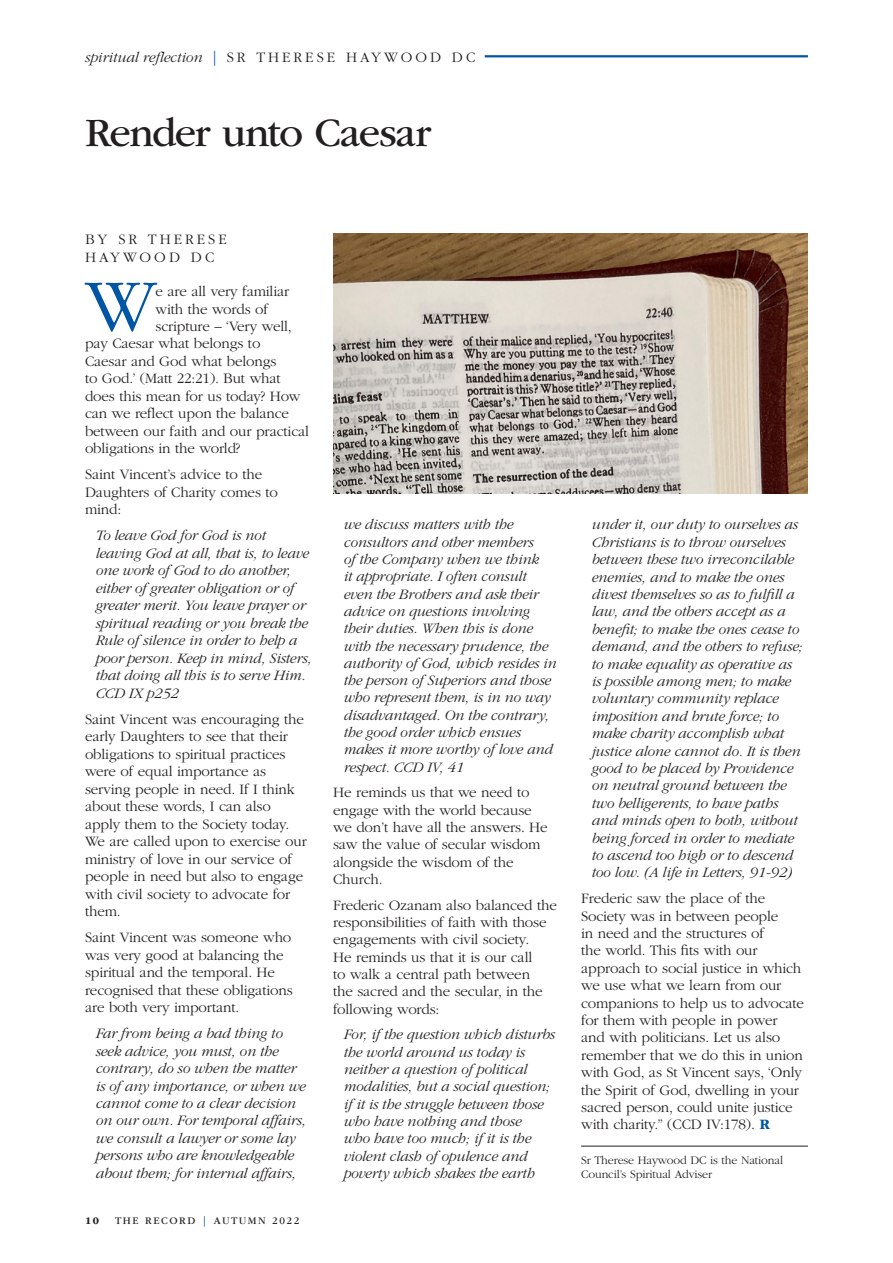
<style>
.page{position:relative;width:893px;height:1263px;background:#fff}
.page>*{position:absolute;margin:0;border:0;box-sizing:border-box;transform-origin:0 0}
.Body_-_drop_cap{font:300 77.4px "ITC Garamond Std";color:#0155a5}
.Heading{font:42px "ITC Garamond Std";letter-spacing:-.035em;color:#231f20}
.quote__indented{font:italic 300 15px/17.2px "ITC Garamond Std";letter-spacing:-.01em;color:#231f20}
.BODY{font:300 15px/17.5px "ITC Garamond Std";letter-spacing:-.01em;color:#231f20}
.Body_-_drop_cap-2{font:300 15px "ITC Garamond Std";letter-spacing:-.01em;color:#231f20}
.Byline{font:300 15px/17.5px "ITC Garamond Std";letter-spacing:.2em;color:#231f20}
.Endnote{font:300 12px/13.6px "ITC Garamond Std";letter-spacing:-.01em;color:#231f20}
.t1{font:10.5px "ITC Garamond Std";letter-spacing:.15em;color:#231f20}
.t2{font:700 10.5px "ITC Garamond Std";color:#231f20}
.s1{font-style:normal;color:#0155a5}
.s2{font-style:normal}
.s3{color:#0155a5}
.s4{font-weight:700;color:#0155a5}
</style>
<div class="page">
<hr style="left:485px;top:55px;width:323px;height:2px;background:#0155a5">
<hr style="left:581px;top:1146px;width:227px;height:1px;background:#231f20">
<img style="left:333px;top:234px;width:475px;height:259px">
<p class="quote__indented" style="left:85px;top:48px;width:392px">spiritual reflection <span class="s1">|</span> <span class="s2">S R T H E R E S E H AY W O O D D C</span></p>
<p class="Heading" style="left:85px;top:110px;width:348px">Render unto Caesar</p>
<p class="Byline" style="left:85px;top:231px;width:143px">BY SR THERESE<br>HAYWOOD DC</p>
<p class="Body_-_drop_cap" style="left:85px;top:265px;width:73px">W</p>
<p class="Body_-_drop_cap-2" style="left:155px;top:284px;width:135px">e are all very familiar</p>
<p class="Body_-_drop_cap-2" style="left:155px;top:301px;width:114px">with the words of</p>
<p class="Body_-_drop_cap-2" style="left:155px;top:318px;width:138px">scripture – ‘Very well,</p>
<p class="Body_-_drop_cap-2" style="left:85px;top:336px;width:177px">pay Caesar what belongs to</p>
<p class="Body_-_drop_cap-2" style="left:85px;top:353px;width:193px">Caesar and God what belongs</p>
<p class="Body_-_drop_cap-2" style="left:85px;top:371px;width:197px">to God.’ (Matt 22:21). But what</p>
<p class="Body_-_drop_cap-2" style="left:85px;top:388px;width:217px">does this mean for us today? How</p>
<p class="Body_-_drop_cap-2" style="left:85px;top:406px;width:206px">can we reflect upon the balance</p>
<p class="Body_-_drop_cap-2" style="left:85px;top:423px;width:226px">between our faith and our practical</p>
<p class="Body_-_drop_cap-2" style="left:85px;top:441px;width:157px">obligations in the world?</p>
<p class="BODY" style="left:85px;top:466px;width:194px">Saint Vincent’s advice to the<br>Daughters of Charity comes to mind:</p>
<p class="quote__indented" style="left:96px;top:527px;width:218px">To leave God for God is not leaving God at all, that is, to leave one work of God to do another, either of greater obligation or of greater merit. You leave prayer or spiritual reading or you break the<br>Rule of silence in order to help a poor person. Keep in mind, Sisters, that doing all this is to serve Him.<br>CCD IX p252</p>
<p class="BODY" style="left:85px;top:710px;width:223px">Saint Vincent was encouraging the early Daughters to see that their obligations to spiritual practices were of equal importance as serving people in need. If I think about these words, I can also apply them to the Society today.<br>We are called upon to exercise our ministry of love in our service of people in need but also to engage with civil society to advocate for them.</p>
<p class="BODY" style="left:85px;top:929px;width:209px">Saint Vincent was someone who was very good at balancing the spiritual and the temporal. He recognised that these obligations are both very important.</p>
<p class="quote__indented" style="left:96px;top:1025px;width:212px">Far from being a bad thing to seek advice, you must, on the contrary, do so when the matter is of any importance, or when we cannot come to a clear decision on our own. For temporal affairs, we consult a lawyer or some lay persons who are knowledgeable about them; for internal affairs,</p>
<p class="t2" style="left:85px;top:1214px;width:16px">10</p>
<p class="t1" style="left:115px;top:1214px;width:186px">THE RECORD <span class="s3">|</span> AUTUMN 2022</p>
<p class="quote__indented" style="left:344px;top:516px;width:215px">we discuss matters with the consultors and other members<br>of the Company when we think<br>it appropriate. I often consult even the Brothers and ask their advice on questions involving their duties. When this is done with the necessary prudence, the authority of God, which resides in the person of Superiors and those who represent them, is in no way disadvantaged. On the contrary, the good order which ensues makes it more worthy of love and respect. CCD IV, 41</p>
<p class="BODY" style="left:333px;top:784px;width:216px">He reminds us that we need to engage with the world because we don’t have all the answers. He saw the value of secular wisdom alongside the wisdom of the<br>Church.</p>
<p class="BODY" style="left:333px;top:897px;width:225px">Frederic Ozanam also balanced the responsibilities of faith with those engagements with civil society.<br>He reminds us that it is our call<br>to walk a central path between<br>the sacred and the secular, in the following words:</p>
<p class="quote__indented" style="left:344px;top:1026px;width:213px">For, if the question which disturbs the world around us today is neither a question of political modalities, but a social question; if it is the struggle between those who have nothing and those<br>who have too much; if it is the violent clash of opulence and poverty which shakes the earth</p>
<p class="quote__indented" style="left:592px;top:516px;width:213px">under it, our duty to ourselves as<br>Christians is to throw ourselves between these two irreconcilable enemies, and to make the ones divest themselves so as to fulfill a law, and the others accept as a benefit; to make the ones cease to demand, and the others to refuse; to make equality as operative as is possible among men; to make voluntary community replace imposition and brute force; to make charity accomplish what justice alone cannot do. It is then good to be placed by Providence on neutral ground between the two belligerents, to have paths and minds open to both, without being forced in order to mediate to ascend too high or to descend too low. (A life in Letters, 91-92)</p>
<p class="BODY" style="left:581px;top:890px;width:224px">Frederic saw the place of the<br>Society was in between people<br>in need and the structures of<br>the world. This fits with our approach to social justice in which we use what we learn from our companions to help us to advocate for them with people in power and with politicians. Let us also remember that we do this in union with God, as St Vincent says, ‘Only the Spirit of God, dwelling in your sacred person, could unite justice with charity.” (CCD IV:178). <span class="s4">R</span></p>
<p class="Endnote" style="left:581px;top:1154px;width:204px">Sr Therese Haywood DC is the National<br>Council’s Spiritual Adviser</p>
</div>
